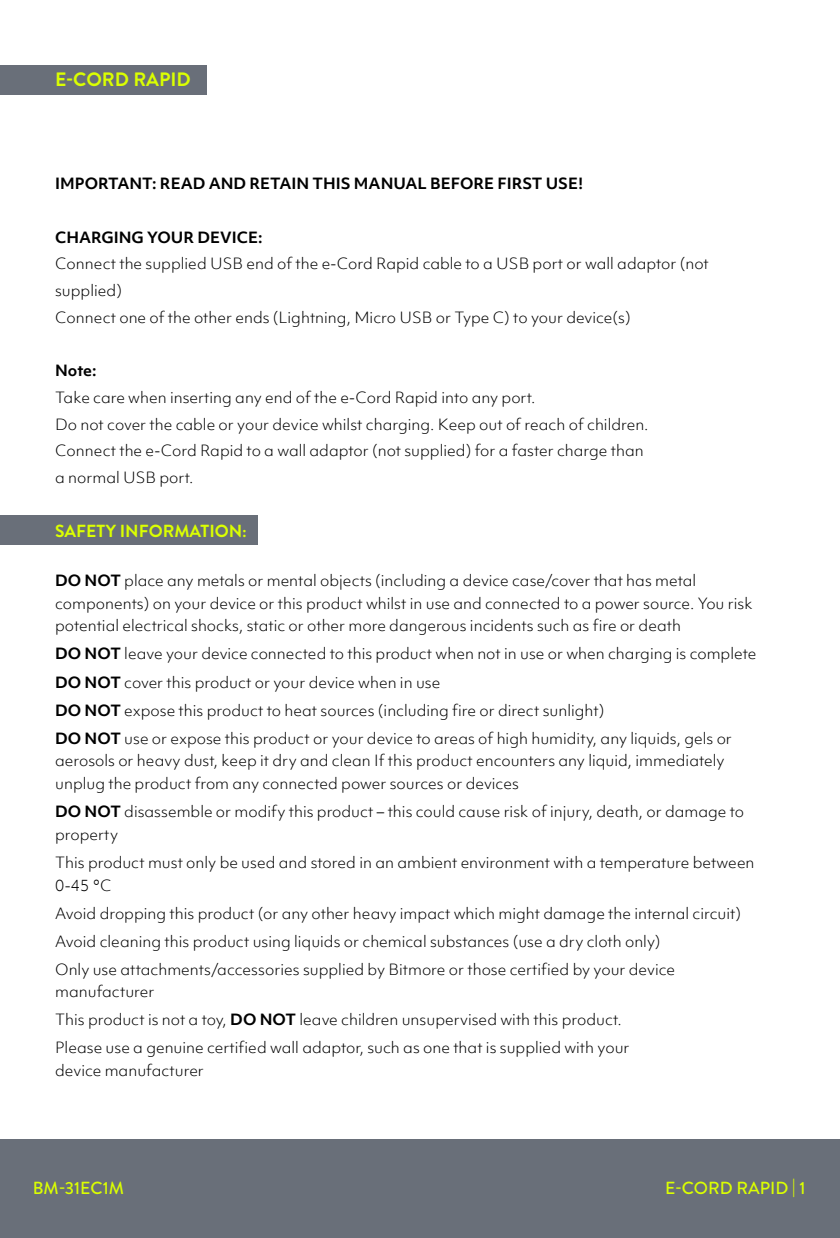
<style>
.page{position:relative;width:840px;height:1238px;background:#fff}
.page>*{position:absolute;margin:0;border:0;box-sizing:border-box;transform-origin:0 0}
.t1{font:700 19.43px "Brandon Grotesque";color:#dbff01}
.t2{font:500 17.5px "Brandon Grotesque";color:#dbff01}
.t3{font:700 17.5px "Brandon Grotesque";color:#dbff01}
.t4{font:300 14.88px/28px "Objektiv Mk 1";color:#000}
.t5{font:700 14.88px "Objektiv Mk 1";color:#000}
.s1{font-weight:700}
</style>
<div class="page">
<div style="left:0;top:515px;width:257px;height:30px;background:#696f79"></div>
<div style="left:0;top:1139px;width:840px;height:98px;background:#696f79"></div>
<div style="left:0;top:65px;width:207px;height:30px;background:#696f79"></div>
<h1 class="t1" style="left:55px;top:66px;width:137px">E-CORD RAPID</h1>
<p class="t5" style="left:55px;top:173px;width:530px">IMPORTANT: READ AND RETAIN THIS MANUAL BEFORE FIRST USE!</p>
<p class="t5" style="left:55px;top:226px;width:209px">CHARGING YOUR DEVICE:</p>
<p class="t4" style="left:55px;top:250px;width:655px;line-height:26.8px">Connect the supplied USB end of the e-Cord Rapid cable to a USB port or wall adaptor (not supplied)<br>Connect one of the other ends (Lightning, Micro USB or Type C) to your device(s)</p>
<p class="t5" style="left:55px;top:360px;width:43px">Note:</p>
<p class="t4" style="left:55px;top:384px;width:595px;line-height:26.8px">Take care when inserting any end of the e-Cord Rapid into any port.<br>Do not cover the cable or your device whilst charging. Keep out of reach of children.<br>Connect the e-Cord Rapid to a wall adaptor (not supplied) for a faster charge than a normal USB port.</p>
<p class="t3" style="left:55px;top:518px;width:193px">SAFETY INFORMATION:</p>
<p class="t4" style="left:55px;top:569px;width:699px;line-height:22.8px"><span class="s1">DO NOT</span> place any metals or mental objects (including a device case/cover that has metal components) on your device or this product whilst in use and connected to a power source. You risk potential electrical shocks, static or other more dangerous incidents such as fire or death</p>
<p class="t4" style="left:55px;top:640px;width:703px"><span class="s1">DO NOT</span> leave your device connected to this product when not in use or when charging is complete <span class="s1">DO NOT</span> cover this product or your device when in use<br><span class="s1">DO NOT</span> expose this product to heat sources (including fire or direct sunlight)<br><span class="s1">DO NOT</span> use or expose this product or your device to areas of high humidity, any liquids, gels or</p>
<p class="t4" style="left:55px;top:749px;width:671px;line-height:22.8px">aerosols or heavy dust, keep it dry and clean If this product encounters any liquid, immediately unplug the product from any connected power sources or devices</p>
<p class="t4" style="left:55px;top:800px;width:691px;line-height:22.8px"><span class="s1">DO NOT</span> disassemble or modify this product – this could cause risk of injury, death, or damage to property</p>
<p class="t4" style="left:55px;top:850px;width:701px;line-height:22.8px">This product must only be used and stored in an ambient environment with a temperature between<br>0-45 °C</p>
<p class="t4" style="left:55px;top:898px;width:688px">Avoid dropping this product (or any other heavy impact which might damage the internal circuit)<br>Avoid cleaning this product using liquids or chemical substances (use a dry cloth only)<br>Only use attachments/accessories supplied by Bitmore or those certified by your device</p>
<p class="t4" style="left:55px;top:977px;width:576px">manufacturer<br>This product is not a toy, <span class="s1">DO NOT</span> leave children unsupervised with this product.<br>Please use a genuine certified wall adaptor, such as one that is supplied with your</p>
<p class="t4" style="left:55px;top:1056px;width:150px">device manufacturer</p>
<p class="t2" style="left:33px;top:1175px;width:93px">BM-31EC1M</p>
<p class="t2" style="left:665px;top:1175px;width:142px">E-CORD RAPID | 1</p>
</div>
